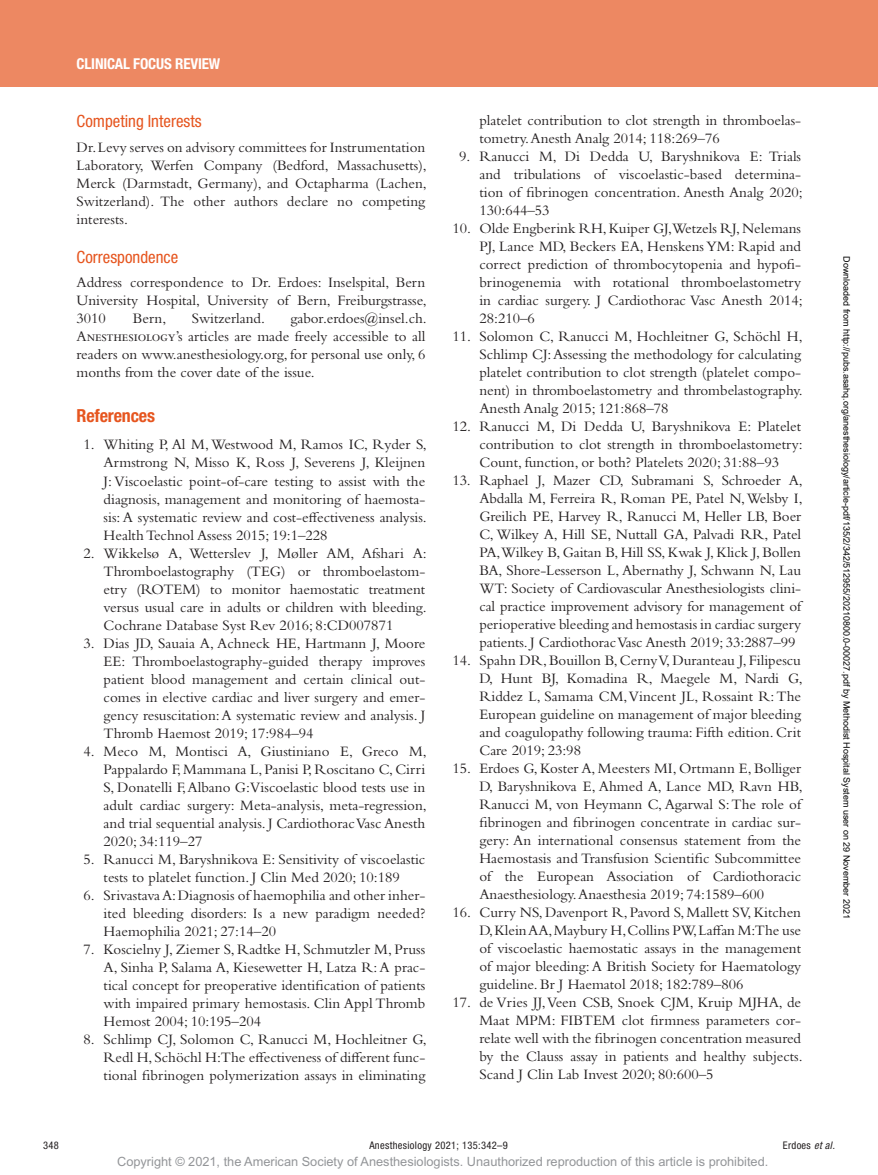
<style>
.page{position:relative;width:878px;height:1175px;background:#fff}
.page>*{position:absolute;margin:0;border:0;box-sizing:border-box;transform-origin:0 0}
.t1{font:700 condensed 18px "Helvetica Neue LT Std";letter-spacing:-.01em;color:#e6551f}
.t2{font:condensed 16.8px "Helvetica Neue LT Std";color:#e6551f}
.t3{font:15px/18px "Bembo Std";color:#231f20;text-align:justify}
.t4{font:700 condensed 15px "Helvetica Neue LT Std";letter-spacing:-.01em;color:#fff}
.t5{font:12.75px "Arial MT Std";color:#939598}
.t6{font:condensed 10.5px "Helvetica Neue LT Std";letter-spacing:.03em;color:#231f20}
.t7{font:9px "Arial";color:#000}
.s1{font-style:italic}
</style>
<div class="page">
<div style="left:0;top:0;width:878px;height:86px;background:#ed8862"></div>
<p class="t4" style="left:77px;top:54px;width:145px">CLINICAL FOCUS REVIEW</p>
<p class="t2" style="left:77px;top:111px;width:126px">Competing Interests</p>
<p class="t3" style="left:77px;top:138px;width:352px">Dr. Levy serves on advisory committees for Instrumentation Laboratory, Werfen Company (Bedford, Massachusetts), Merck (Darmstadt, Germany), and Octapharma (Lachen, Switzerland). The other authors declare no competing interests.</p>
<p class="t2" style="left:77px;top:247px;width:103px">Correspondence</p>
<p class="t3" style="left:77px;top:273px;width:352px">Address correspondence to Dr. Erdoes: Inselspital, Bern University Hospital, University of Bern, Freiburgstrasse, 3010</p>
<p class="t3" style="left:77px;top:309px;width:352px;text-indent:214px">gabor.erdoes@insel.ch.<br>Anesthesiology’s articles are made freely accessible to all readers on www.anesthesiology.org, for personal use only, 6 months from the cover date of the issue.</p>
<p class="t1" style="left:77px;top:405px;width:80px">References</p>
<p class="t3" style="left:104px;top:435px;width:325px;text-indent:-20px">1. Whiting P, Al M, Westwood M, Ramos IC, Ryder S, Armstrong N, Misso K, Ross J, Severens J, Kleijnen J: Viscoelastic point-of-care testing to assist with the diagnosis, management and monitoring of haemosta&shy;sis: A systematic review and cost-effectiveness analysis.<br>Health Technol Assess 2015; 19:1–228</p>
<p class="t3" style="left:104px;top:543px;width:325px;text-indent:-20px">2. Wikkelsø A, Wetterslev J, Møller AM, Afshari A:<br>Thromboelastography (TEG) or thromboelastom&shy;etry (ROTEM) to monitor haemostatic treatment versus usual care in adults or children with bleeding.<br>Cochrane Database Syst Rev 2016; 8:CD007871</p>
<p class="t3" style="left:104px;top:633px;width:323px;text-indent:-20px">3. Dias JD, Sauaia A, Achneck HE, Hartmann J, Moore EE: Thromboelastography-guided therapy improves patient blood management and certain clinical out&shy;comes in elective cardiac and liver surgery and emer&shy;gency resuscitation: A systematic review and analysis. J Thromb Haemost 2019; 17:984–94</p>
<p class="t3" style="left:104px;top:741px;width:325px;text-indent:-20px">4. Meco M, Montisci A, Giustiniano E, Greco M, Pappalardo F, Mammana L, Panisi P, Roscitano C, Cirri S, Donatelli F, Albano G:Viscoelastic blood tests use in adult cardiac surgery: Meta-analysis, meta-regression, and trial sequential analysis. J Cardiothorac Vasc Anesth 2020; 34:119–27</p>
<p class="t3" style="left:83px;top:849px;width:343px;text-align:center">5. Ranucci M, Baryshnikova E: Sensitivity of viscoelastic tests to platelet function. J Clin Med 2020; 10:189</p>
<p class="t3" style="left:104px;top:885px;width:323px;text-indent:-20px">6. Srivastava A: Diagnosis of haemophilia and other inher&shy;ited bleeding disorders: Is a new paradigm needed?<br>Haemophilia 2021; 27:14–20</p>
<p class="t3" style="left:104px;top:939px;width:323px;text-indent:-20px">7. Koscielny J, Ziemer S, Radtke H, Schmutzler M, Pruss A, Sinha P, Salama A, Kiesewetter H, Latza R: A prac&shy;tical concept for preoperative identification of patients with impaired primary hemostasis. Clin Appl Thromb Hemost 2004; 10:195–204</p>
<p class="t3" style="left:104px;top:1029px;width:325px;text-indent:-20px">8. Schlimp CJ, Solomon C, Ranucci M, Hochleitner G, Redl H, Schöchl H:The effectiveness of different func&shy;tional fibrinogen polymerization assays in eliminating</p>
<p class="t3" style="left:133px;top:309px;width:35px">Bern,</p>
<p class="t3" style="left:192px;top:309px;width:75px">Switzerland.</p>
<p class="t3" style="left:479px;top:111px;width:323px">platelet contribution to clot strength in thromboelas&shy;tometry. Anesth Analg 2014; 118:269–76</p>
<p class="t3" style="left:479px;top:147px;width:325px;text-indent:-20px">9. Ranucci M, Di Dedda U, Baryshnikova E: Trials and tribulations of viscoelastic-based determina&shy;tion of fibrinogen concentration. Anesth Analg 2020; 130:644–53</p>
<p class="t3" style="left:479px;top:219px;width:325px;text-indent:-27px">10. Olde Engberink RH, Kuiper GJ,Wetzels RJ, Nelemans PJ, Lance MD, Beckers EA, Henskens YM: Rapid and correct prediction of thrombocytopenia and hypofi&shy;brinogenemia with rotational thromboelastometry in cardiac surgery. J Cardiothorac Vasc Anesth 2014; 28:210–6</p>
<p class="t3" style="left:479px;top:327px;width:325px;text-indent:-27px">11. Solomon C, Ranucci M, Hochleitner G, Schöchl H, Schlimp CJ: Assessing the methodology for calculating platelet contribution to clot strength (platelet compo&shy;nent) in thromboelastometry and thrombelastography.<br>Anesth Analg 2015; 121:868–78</p>
<p class="t3" style="left:479px;top:417px;width:325px;text-indent:-27px">12. Ranucci M, Di Dedda U, Baryshnikova E: Platelet contribution to clot strength in thromboelastometry:<br>Count, function, or both? Platelets 2020; 31:88–93</p>
<p class="t3" style="left:479px;top:471px;width:325px;text-indent:-27px">13. Raphael J, Mazer CD, Subramani S, Schroeder A, Abdalla M, Ferreira R, Roman PE, Patel N, Welsby I, Greilich PE, Harvey R, Ranucci M, Heller LB, Boer C, Wilkey A, Hill SE, Nuttall GA, Palvadi RR, Patel PA,Wilkey B, Gaitan B, Hill SS, Kwak J, Klick J, Bollen BA, Shore-Lesserson L, Abernathy J, Schwann N, Lau WT: Society of Cardiovascular Anesthesiologists clini&shy;cal practice improvement advisory for management of perioperative bleeding and hemostasis in cardiac surgery patients. J Cardiothorac Vasc Anesth 2019; 33:2887–99</p>
<p class="t3" style="left:479px;top:651px;width:325px;text-indent:-27px">14. Spahn DR, Bouillon B, Cerny V, Duranteau J, Filipescu D, Hunt BJ, Komadina R, Maegele M, Nardi G, Riddez L, Samama CM, Vincent JL, Rossaint R: The European guideline on management of major bleeding and coagulopathy following trauma: Fifth edition. Crit Care 2019; 23:98</p>
<p class="t3" style="left:479px;top:759px;width:325px;text-indent:-27px">15. Erdoes G, Koster A, Meesters MI, Ortmann E, Bolliger D, Baryshnikova E, Ahmed A, Lance MD, Ravn HB, Ranucci M, von Heymann C, Agarwal S: The role of fibrinogen and fibrinogen concentrate in cardiac sur&shy;gery: An international consensus statement from the Haemostasis and Transfusion Scientific Subcommittee of the European Association of Cardiothoracic Anaesthesiology. Anaesthesia 2019; 74:1589–600</p>
<p class="t3" style="left:479px;top:903px;width:323px;text-indent:-27px">16. Curry NS, Davenport R, Pavord S, Mallett SV, Kitchen D, Klein AA, Maybury H, Collins PW, Laffan M:The use of viscoelastic haemostatic assays in the management of major bleeding: A British Society for Haematology guideline. Br J Haematol 2018; 182:789–806</p>
<p class="t3" style="left:479px;top:993px;width:325px;text-indent:-27px">17. de Vries JJ, Veen CSB, Snoek CJM, Kruip MJHA, de Maat MPM: FIBTEM clot firmness parameters cor&shy;relate well with the fibrinogen concentration measured by the Clauss assay in patients and healthy subjects.<br>Scand J Clin Lab Invest 2020; 80:600–5</p>
<p class="t7" style="left:850px;top:256px;width:664px;rotate:90deg">Downloaded from http://pubs.asahq.org/anesthesiology/article-pdf/135/2/342/512955/20210800.0-00027.pdf by Methodist Hospital System user on 29 November 2021</p>
<p class="t6" style="left:43px;top:1139px;width:17px">348</p>
<p class="t6" style="left:369px;top:1139px;width:140px">Anesthesiology 2021; 135:342–9</p>
<p class="t6" style="left:782px;top:1139px;width:53px">Erdoes <span class="s1">et al.</span></p>
<p class="t5" style="left:117px;top:1154px;width:652px">Copyright © 2021, the American Society of Anesthesiologists. Unauthorized reproduction of this article is prohibited.</p>
</div>
